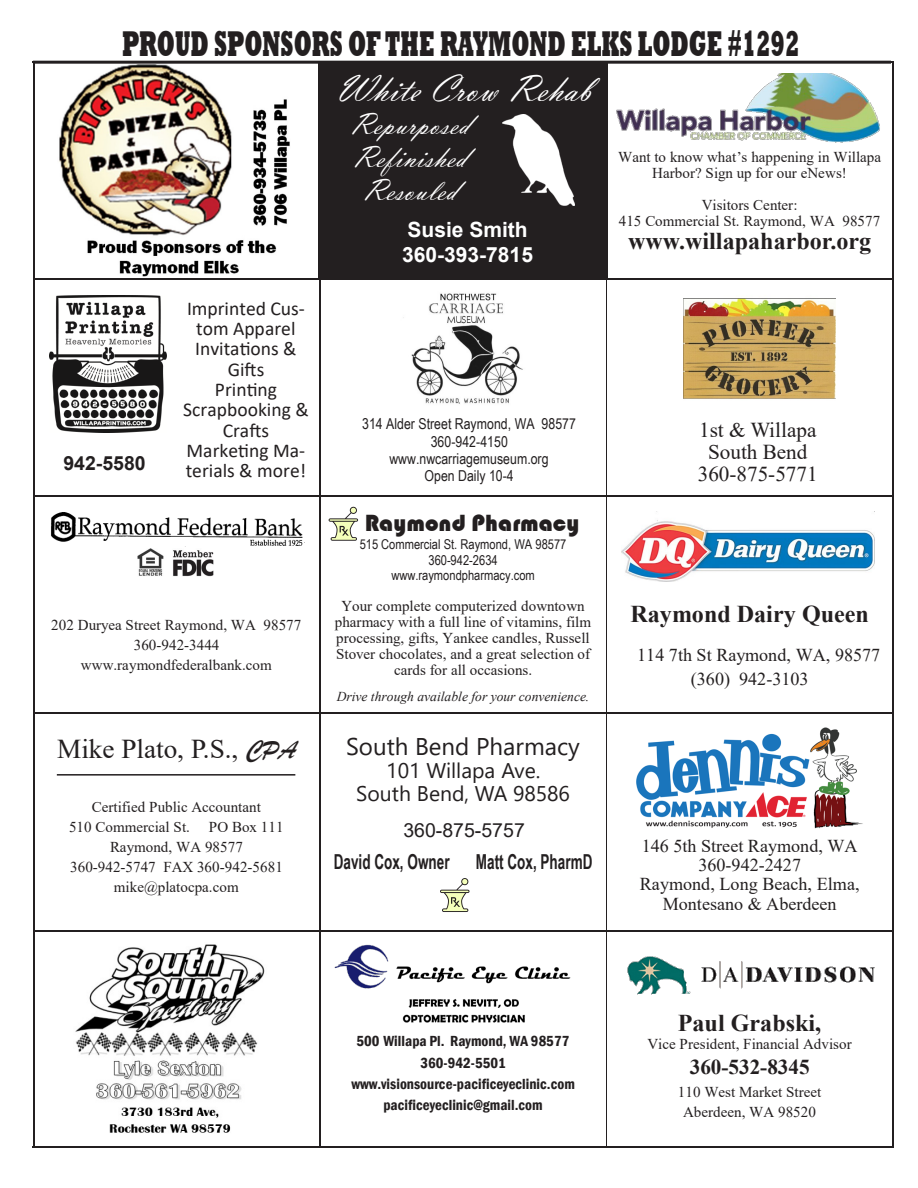
<style>
.page{position:relative;width:918px;height:1188px;background:#fff}
.page>*{position:absolute;margin:0;border:0;box-sizing:border-box;transform-origin:0 0}
.t1{font:39px "Vladimir Script";color:#fff}
.t2{font:800 36.75px "Rockwell";color:#231f20;scale:.57 1}
.t3{font:31.5px "Vladimir Script";color:#fff}
.t4{font:27.15px "Times New Roman";color:#231f20}
.t5{font:700 24.15px "Times New Roman";color:#231f20}
.t6{font:24.15px "Segoe UI";color:#231f20}
.t7{font:24.15px "Bauhaus 93";color:#231f20}
.t8{font:21.15px/22.4px "Times New Roman";color:#231f20;text-align:center}
.t9{font:21.15px/22.6px "Segoe UI";color:#231f20;text-align:center}
.t10{font:700 21.15px "Times New Roman";letter-spacing:-.005em;color:#231f20}
.t11{font:700 21px "Arial";color:#fff}
.t12{font:700 20.7px "Arial Narrow";color:#231f20;scale:.8 1}
.t13{font:19.65px "Calibri";color:#231f20}
.t14{font:19.5px/20.4px "Calibri";color:#231f20;text-align:center}
.t15{font:19.5px "Arial";color:#231f20}
.t16{font:700 19.5px "Arial";color:#231f20}
.t17{font:18.15px/19.2px "Times New Roman";color:#231f20}
.t18{font:15px/20px "Times New Roman";color:#231f20;text-align:center}
.t19{font:600 condensed 15px/21.5px "Franklin Gothic";color:#231f20;text-align:center}
.t20{font:15px/17.2px "Arial Narrow";color:#231f20;text-align:center}
.t21{font:13.65px/15.6px "Arial Narrow";color:#231f20;text-align:center}
.t22{font:italic 13.65px "Times New Roman";color:#231f20}
.t23{font:10.5px "Segoe UI";letter-spacing:.005em;color:#231f20}
.s1{font-family:"Brush Script"}
</style>
<div class="page">
<hr style="left:33px;top:61px;width:1px;height:217px;background:#231f20">
<hr style="left:892px;top:61px;width:2px;height:1086px;background:#231f20">
<hr style="left:33px;top:278px;width:1px;height:869px;background:#231f20">
<hr style="left:319px;top:279px;width:1px;height:868px;background:#231f20">
<hr style="left:606px;top:279px;width:1px;height:868px;background:#231f20">
<hr style="left:34px;top:278px;width:573px;height:1px;background:#231f20">
<hr style="left:607px;top:61px;width:287px;height:2px;background:#231f20">
<hr style="left:607px;top:278px;width:285px;height:1px;background:#231f20">
<hr style="left:34px;top:495px;width:858px;height:2px;background:#231f20">
<hr style="left:34px;top:712px;width:858px;height:2px;background:#231f20">
<hr style="left:34px;top:930px;width:286px;height:1px;background:#231f20">
<hr style="left:320px;top:930px;width:287px;height:1px;background:#231f20">
<hr style="left:607px;top:930px;width:285px;height:1px;background:#231f20">
<hr style="left:33px;top:1146px;width:861px;height:2px;background:#231f20">
<img style="left:334px;top:944px;width:237px;height:79px">
<img style="left:51px;top:512px;width:252px;height:34px">
<svg style="left:329px;top:507px;width:29px;height:34px"></svg>
<img style="left:50px;top:295px;width:117px;height:137px">
<img style="left:403px;top:293px;width:120px;height:111px">
<img style="left:137px;top:549px;width:77px;height:27px">
<img style="left:616px;top:73px;width:264px;height:70px">
<hr style="left:57px;top:774px;width:238px;height:2px;background:#231f20">
<img style="left:683px;top:298px;width:152px;height:102px">
<img style="left:627px;top:956px;width:248px;height:39px">
<svg style="left:440px;top:878px;width:30px;height:34px"></svg>
<img style="left:621px;top:520px;width:253px;height:61px">
<img style="left:75px;top:944px;width:190px;height:189px">
<img style="left:636px;top:727px;width:227px;height:102px">
<img style="left:59px;top:64px;width:231px;height:213px">
<hr style="left:33px;top:61px;width:858px;height:3px;background:#231f20">
<div style="left:319px;top:63px;width:289px;height:215px;background:#231f20"></div>
<img style="left:503px;top:115px;width:72px;height:90px">
<p class="t2" style="left:122px;top:22px;width:1190px">PROUD SPONSORS OF THE RAYMOND ELKS LODGE #1292</p>
<p class="t16" style="left:63px;top:449px;width:84px">942-5580</p>
<p class="t13" style="left:187px;top:294px;width:119px">Imprinted Cus-</p>
<p class="t14" style="left:183px;top:318px;width:127px">tom Apparel<br>Invitations &amp;<br>Gifts<br>Printing<br>Scrapbooking &amp;<br>Crafts<br>Marketing Ma&shy;terials &amp; more!</p>
<p class="t18" style="left:51px;top:614px;width:252px">202 Duryea Street Raymond, WA 98577<br>360-942-3444 www.raymondfederalbank.com</p>
<p class="t4" style="left:57px;top:730px;width:240px">Mike Plato, P.S., <span class="s1">CPA</span></p>
<p class="t18" style="left:69px;top:797px;width:193px;text-align:left;text-indent:23px">Certified Public Accountant<br>510 Commercial St.</p>
<p class="t18" style="left:209px;top:817px;width:76px">PO Box 111</p>
<p class="t18" style="left:110px;top:837px;width:134px">Raymond, WA 98577</p>
<p class="t18" style="left:70px;top:857px;width:214px">360-942-5747 FAX 360-942-5681</p>
<p class="t18" style="left:114px;top:877px;width:127px">mike@platocpa.com</p>
<p class="t1" style="left:335px;top:66px;width:258px">White Crow Rehab</p>
<p class="t3" style="left:350px;top:106px;width:121px">Repurposed</p>
<p class="t3" style="left:353px;top:139px;width:116px">Refinished</p>
<p class="t3" style="left:363px;top:172px;width:96px">Resouled</p>
<p class="t11" style="left:408px;top:215px;width:122px">Susie Smith</p>
<p class="t11" style="left:402px;top:240px;width:132px">360-393-7815</p>
<p class="t18" style="left:618px;top:149px;width:265px;line-height:15.9px">Want to know what’s happening in Willapa<br>Harbor? Sign up for our eNews!</p>
<p class="t18" style="left:619px;top:197px;width:263px;line-height:15.9px">Visitors Center:<br>415 Commercial St. Raymond, WA 98577</p>
<p class="t5" style="left:628px;top:224px;width:245px">www.willapaharbor.org</p>
<p class="t20" style="left:362px;top:415px;width:215px">314 Alder Street Raymond, WA 98577<br>360-942-4150 www.nwcarriagemuseum.org<br>Open Daily 10-4</p>
<p class="t8" style="left:698px;top:418px;width:121px">1st &amp; Willapa<br>South Bend<br>360-875-5771</p>
<p class="t7" style="left:365px;top:509px;width:216px">Raymond Pharmacy</p>
<p class="t21" style="left:360px;top:536px;width:208px">515 Commercial St. Raymond, WA 98577<br>360-942-2634 www.raymondpharmacy.com</p>
<p class="t18" style="left:335px;top:598px;width:258px;line-height:16px">Your complete computerized downtown pharmacy with a full line of vitamins, film processing, gifts, Yankee candles, Russell Stover chocolates, and a great selection of cards for all occasions.</p>
<p class="t22" style="left:337px;top:687px;width:254px">Drive through available for your convenience.</p>
<p class="t6" style="left:346px;top:724px;width:235px">South Bend Pharmacy</p>
<p class="t9" style="left:356px;top:758px;width:215px">101 Willapa Ave.<br>South Bend, WA 98586</p>
<p class="t23" style="left:369px;top:823px;width:84px">David Cox, Owner</p>
<p class="t23" style="left:472px;top:823px;width:87px">Matt Cox, PharmD</p>
<p class="t15" style="left:403px;top:817px;width:123px">360-875-5757</p>
<p class="t12" style="left:334px;top:846px;width:146px">David Cox, Owner</p>
<p class="t12" style="left:476px;top:846px;width:147px">Matt Cox, PharmD</p>
<p class="t5" style="left:630px;top:596px;width:240px">Raymond Dairy Queen</p>
<p class="t17" style="left:691px;top:643px;width:191px;line-height:24.2px;text-indent:-54px">114 7th St Raymond, WA, 98577 (360) 942-3103</p>
<p class="t17" style="left:640px;top:836px;width:221px;text-align:center">146 5th Street Raymond, WA<br>360-942-2427<br>Raymond, Long Beach, Elma,<br>Montesano &amp; Aberdeen</p>
<p class="t19" style="left:351px;top:1030px;width:225px">500 Willapa Pl. Raymond, WA 98577<br>360-942-5501 www.visionsource-pacificeyeclinic.com pacificeyeclinic@gmail.com</p>
<p class="t5" style="left:678px;top:1006px;width:145px">Paul Grabski,</p>
<p class="t18" style="left:647px;top:1034px;width:206px">Vice President, Financial Advisor</p>
<p class="t10" style="left:690px;top:1052px;width:121px">360-532-8345</p>
<p class="t18" style="left:678px;top:1081px;width:145px">110 West Market Street<br>Aberdeen, WA 98520</p>
</div>
